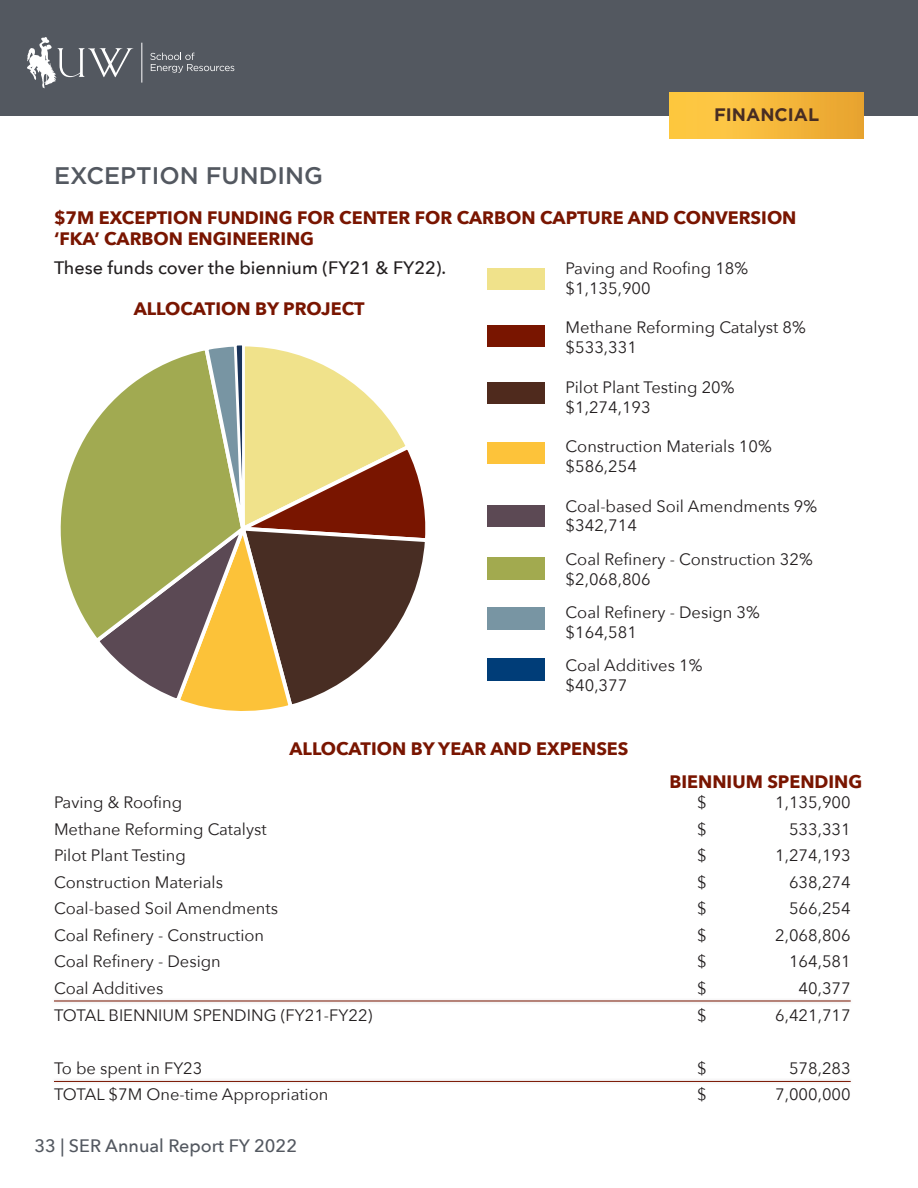
<style>
.page{position:relative;width:918px;height:1188px;background:#fff}
.page>*{position:absolute;margin:0;border:0;box-sizing:border-box;transform-origin:0 0}
.t1{font:500 24px "Gotham";color:#535860}
.t2{font:700 18px "Avenir Next";color:#791500}
.t3{font:500 18px "Avenir Next";color:#231f20}
.t4{font:500 18px "Avenir Next";color:#535860}
.t5{font:700 18px "Gotham";color:#482d23}
.t6{font:16.5px "Avenir Next";color:#231f20}
</style>
<div class="page">
<div style="left:0;top:0;width:918px;height:116px;background:#535860"></div>
<svg style="left:27px;top:37px;width:106px;height:51px"></svg>
<hr style="left:142px;top:43px;width:1px;height:40px;background:#fff">
<svg style="left:150px;top:53px;width:84px;height:20px"></svg>
<img style="left:669px;top:93px;width:195px;height:45px">
<svg style="left:60px;top:428px;width:31px;height:201px"></svg>
<svg style="left:91px;top:345px;width:335px;height:366px"></svg>
<div style="left:488px;top:325px;width:57px;height:22px;background:#791500"></div>
<div style="left:488px;top:382px;width:57px;height:22px;background:#4f2a1d"></div>
<div style="left:488px;top:442px;width:57px;height:22px;background:#fdc33a"></div>
<div style="left:488px;top:505px;width:57px;height:22px;background:#5c4954"></div>
<div style="left:488px;top:557px;width:57px;height:23px;background:#a2aa4f"></div>
<div style="left:488px;top:607px;width:57px;height:23px;background:#7895a3"></div>
<div style="left:488px;top:658px;width:57px;height:23px;background:#003d78"></div>
<div style="left:51px;top:997px;width:803px;height:8px;background:#231f20;opacity:.3"></div>
<hr style="left:54px;top:1001px;width:797px;height:1px;background:#791500">
<div style="left:51px;top:1078px;width:803px;height:7px;background:#231f20;opacity:.3"></div>
<hr style="left:54px;top:1081px;width:797px;height:1px;background:#791500">
<div style="left:488px;top:268px;width:57px;height:22px;background:#f0e28b"></div>
<p class="t5" style="left:714px;top:104px;width:107px">FINANCIAL</p>
<p class="t1" style="left:54px;top:160px;width:270px">EXCEPTION FUNDING</p>
<p class="t2" style="left:54px;top:202px;width:744px">$7M EXCEPTION FUNDING FOR CENTER FOR CARBON CAPTURE AND CONVERSION</p>
<p class="t2" style="left:54px;top:223px;width:262px">‘FKA’ CARBON ENGINEERING</p>
<p class="t3" style="left:54px;top:252px;width:394px">These funds cover the biennium (FY21 &amp; FY22).</p>
<p class="t2" style="left:134px;top:293px;width:232px">ALLOCATION BY PROJECT</p>
<p class="t6" style="left:566px;top:254px;width:184px">Paving and Roofing 18%</p>
<p class="t6" style="left:566px;top:274px;width:87px">$1,135,900</p>
<p class="t6" style="left:566px;top:314px;width:242px">Methane Reforming Catalyst 8%</p>
<p class="t6" style="left:566px;top:334px;width:73px">$533,331</p>
<p class="t6" style="left:566px;top:373px;width:170px">Pilot Plant Testing 20%</p>
<p class="t6" style="left:566px;top:393px;width:87px">$1,274,193</p>
<p class="t6" style="left:566px;top:433px;width:208px">Construction Materials 10%</p>
<p class="t6" style="left:566px;top:452px;width:73px">$586,254</p>
<p class="t6" style="left:566px;top:492px;width:253px">Coal-based Soil Amendments 9%</p>
<p class="t6" style="left:566px;top:512px;width:73px">$342,714</p>
<p class="t6" style="left:566px;top:545px;width:249px">Coal Refinery - Construction 32%</p>
<p class="t6" style="left:566px;top:565px;width:87px">$2,068,806</p>
<p class="t6" style="left:566px;top:598px;width:196px">Coal Refinery - Design 3%</p>
<p class="t6" style="left:566px;top:618px;width:73px">$164,581</p>
<p class="t6" style="left:566px;top:651px;width:138px">Coal Additives 1%</p>
<p class="t6" style="left:566px;top:671px;width:63px">$40,377</p>
<p class="t2" style="left:289px;top:733px;width:341px">ALLOCATION BY YEAR AND EXPENSES</p>
<p class="t6" style="left:54px;top:788px;width:130px">Paving &amp; Roofing</p>
<p class="t6" style="left:54px;top:815px;width:214px">Methane Reforming Catalyst</p>
<p class="t6" style="left:54px;top:842px;width:133px">Pilot Plant Testing</p>
<p class="t6" style="left:54px;top:868px;width:171px">Construction Materials</p>
<p class="t6" style="left:54px;top:895px;width:226px">Coal-based Soil Amendments</p>
<p class="t6" style="left:54px;top:921px;width:212px">Coal Refinery - Construction</p>
<p class="t6" style="left:54px;top:948px;width:168px">Coal Refinery - Design</p>
<p class="t6" style="left:54px;top:974px;width:111px">Coal Additives</p>
<p class="t6" style="left:54px;top:1001px;width:320px">TOTAL BIENNIUM SPENDING (FY21-FY22)</p>
<p class="t6" style="left:54px;top:1054px;width:150px">To be spent in FY23</p>
<p class="t6" style="left:54px;top:1081px;width:276px">TOTAL $7M One-time Appropriation</p>
<p class="t4" style="left:35px;top:1130px;width:264px">33 | SER Annual Report FY 2022</p>
<p class="t2" style="left:670px;top:766px;width:194px">BIENNIUM SPENDING</p>
<p class="t6" style="left:775px;top:788px;width:77px">1,135,900</p>
<p class="t6" style="left:789px;top:815px;width:63px">533,331</p>
<p class="t6" style="left:775px;top:842px;width:77px">1,274,193</p>
<p class="t6" style="left:789px;top:868px;width:63px">638,274</p>
<p class="t6" style="left:789px;top:895px;width:63px">566,254</p>
<p class="t6" style="left:775px;top:921px;width:77px">2,068,806</p>
<p class="t6" style="left:789px;top:948px;width:63px">164,581</p>
<p class="t6" style="left:799px;top:974px;width:54px">40,377</p>
<p class="t6" style="left:775px;top:1001px;width:77px">6,421,717</p>
<p class="t6" style="left:789px;top:1054px;width:63px">578,283</p>
<p class="t6" style="left:775px;top:1081px;width:77px">7,000,000</p>
<p class="t6" style="left:697px;top:788px;width:11px">$</p>
<p class="t6" style="left:697px;top:815px;width:11px">$</p>
<p class="t6" style="left:697px;top:842px;width:11px">$</p>
<p class="t6" style="left:697px;top:868px;width:11px">$</p>
<p class="t6" style="left:697px;top:895px;width:11px">$</p>
<p class="t6" style="left:697px;top:921px;width:11px">$</p>
<p class="t6" style="left:697px;top:948px;width:11px">$</p>
<p class="t6" style="left:697px;top:974px;width:11px">$</p>
<p class="t6" style="left:697px;top:1001px;width:11px">$</p>
<p class="t6" style="left:697px;top:1054px;width:11px">$</p>
<p class="t6" style="left:697px;top:1081px;width:11px">$</p>
</div>
